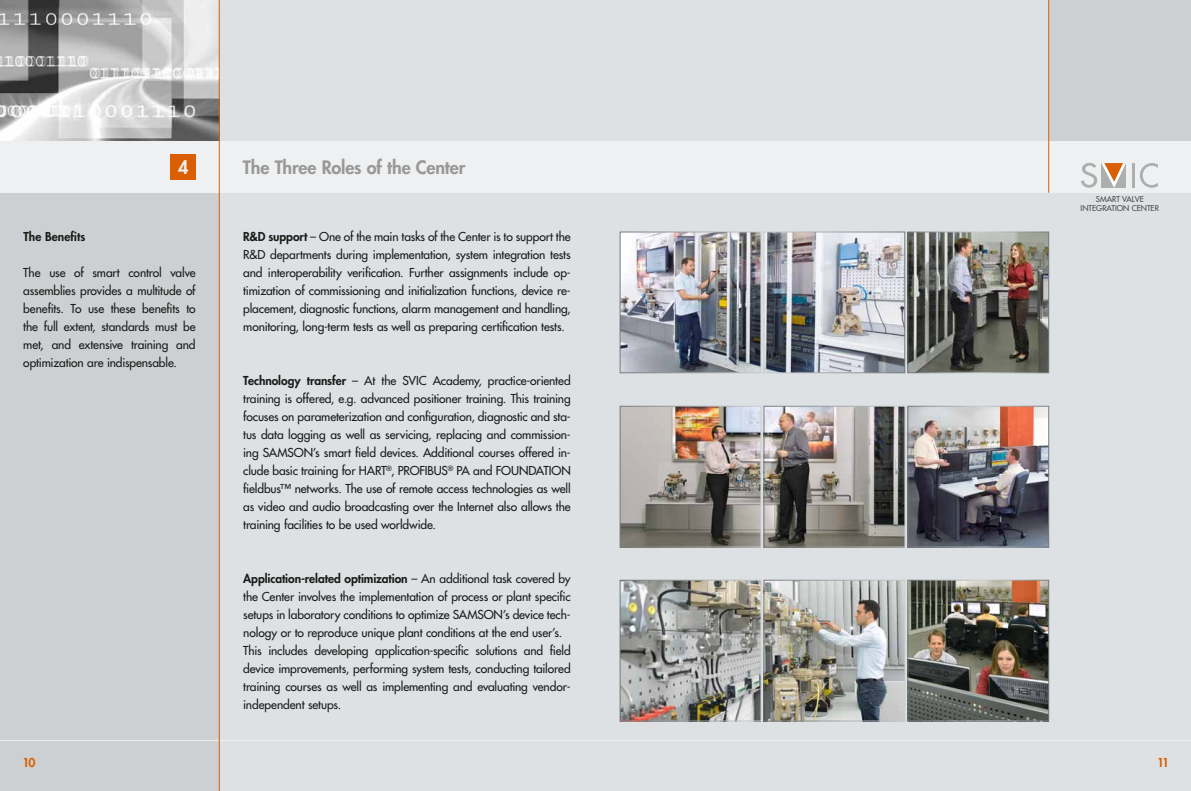
<style>
.page{position:relative;width:1191px;height:791px;background:#dde1e3}
.page>*{position:absolute;margin:0;border:0;box-sizing:border-box;transform-origin:0 0}
.t1{font:800 18px "Futura";letter-spacing:-.005em;color:#989897}
.t2{font:800 18px "Futura";color:#eef0f2}
.t3{font:12px/18px "Futura";letter-spacing:-.01em;color:#1a1a18;text-align:justify}
.t4{font:800 12px "Futura";letter-spacing:.005em;color:#1a1a18}
.t5{font:800 12px "Futura";color:#da5f02}
.t6{font:7.8px/9px "Futura";color:#494948;text-align:center}
.s1{font-weight:800}
</style>
<div class="page">
<div style="left:0;top:0;width:219px;height:791px;background:#cdd0d2"></div>
<img style="left:0;top:0;width:219px;height:142px">
<div style="left:1049px;top:0;width:142px;height:187px;background:#cdd0d2"></div>
<hr style="left:0;top:740px;width:1191px;height:1px;background:#eef0f2">
<img style="left:909px;top:408px;width:138px;height:137px">
<div style="left:907px;top:406px;width:142px;height:141px;border:1px solid #fff"></div>
<img style="left:765px;top:582px;width:138px;height:137px">
<div style="left:763px;top:580px;width:142px;height:141px;border:1px solid #fff"></div>
<img style="left:909px;top:582px;width:138px;height:137px">
<div style="left:0;top:142px;width:1191px;height:51px;background:#eef0f2"></div>
<hr style="left:1048px;top:0;width:1px;height:193px;background:#da5f02">
<hr style="left:219px;top:0;width:1px;height:791px;background:#da5f02">
<img style="left:621px;top:233px;width:138px;height:138px">
<img style="left:765px;top:233px;width:138px;height:138px">
<div style="left:763px;top:231px;width:142px;height:142px;border:1px solid #fff"></div>
<img style="left:909px;top:233px;width:138px;height:138px">
<img style="left:765px;top:408px;width:138px;height:137px">
<img style="left:621px;top:408px;width:138px;height:137px">
<img style="left:621px;top:582px;width:138px;height:137px">
<hr style="left:1132px;top:163px;width:3px;height:25px;background:#adaeae">
<svg style="left:1140px;top:163px;width:17px;height:25px"></svg>
<svg style="left:1081px;top:163px;width:45px;height:25px"></svg>
<div style="left:171px;top:155px;width:25px;height:25px;background:#da5f02"></div>
<p class="t4" style="left:23px;top:228px;width:63px">The Benefits</p>
<p class="t2" style="left:178px;top:155px;width:12px">4</p>
<p class="t3" style="left:23px;top:263px;width:174px">The use of smart control valve assemblies provides a multitude of benefits. To use these benefits to the full extent, standards must be met, and extensive training and optimization are indispensable.</p>
<p class="t1" style="left:243px;top:155px;width:224px">The Three Roles of the Center</p>
<p class="t3" style="left:243px;top:227px;width:329px"><span class="s1">R&amp;D support</span> – One of the main tasks of the Center is to support the R&amp;D departments during implementation, system integration tests and interoperability verification. Further assignments include op&shy;timization of commissioning and initialization functions, device re&shy;placement, diagnostic functions, alarm management and handling, monitoring, long-term tests as well as preparing certification tests.</p>
<p class="t3" style="left:243px;top:371px;width:329px"><span class="s1">Technology transfer</span> – At the SVIC Academy, practice-oriented training is offered, e.g. advanced positioner training. This training focuses on parameterization and configuration, diagnostic and sta&shy;tus data logging as well as servicing, replacing and commission&shy;ing SAMSON’s smart field devices. Additional courses offered in&shy;clude basic training for HART<sup>®</sup>, PROFIBUS<sup>®</sup> PA and FOUNDATION fieldbus™ networks. The use of remote access technologies as well as video and audio broadcasting over the Internet also allows the training facilities to be used worldwide.</p>
<p class="t3" style="left:243px;top:569px;width:329px;text-align:left"><span class="s1">Application-related optimization</span> – An additional task covered by the Center involves the implementation of process or plant specific setups in laboratory conditions to optimize SAMSON’s device tech&shy;nology or to reproduce unique plant conditions at the end user’s.<br>This includes developing application-specific solutions and field device improvements, performing system tests, conducting tailored training courses as well as implementing and evaluating vendor&shy;independent setups.</p>
<p class="t6" style="left:1080px;top:194px;width:80px">SMART VALVE<br>INTEGRATION CENTER</p>
<p class="t5" style="left:22px;top:754px;width:15px">10</p>
<p class="t5" style="left:1157px;top:754px;width:14px">11</p>
</div>
